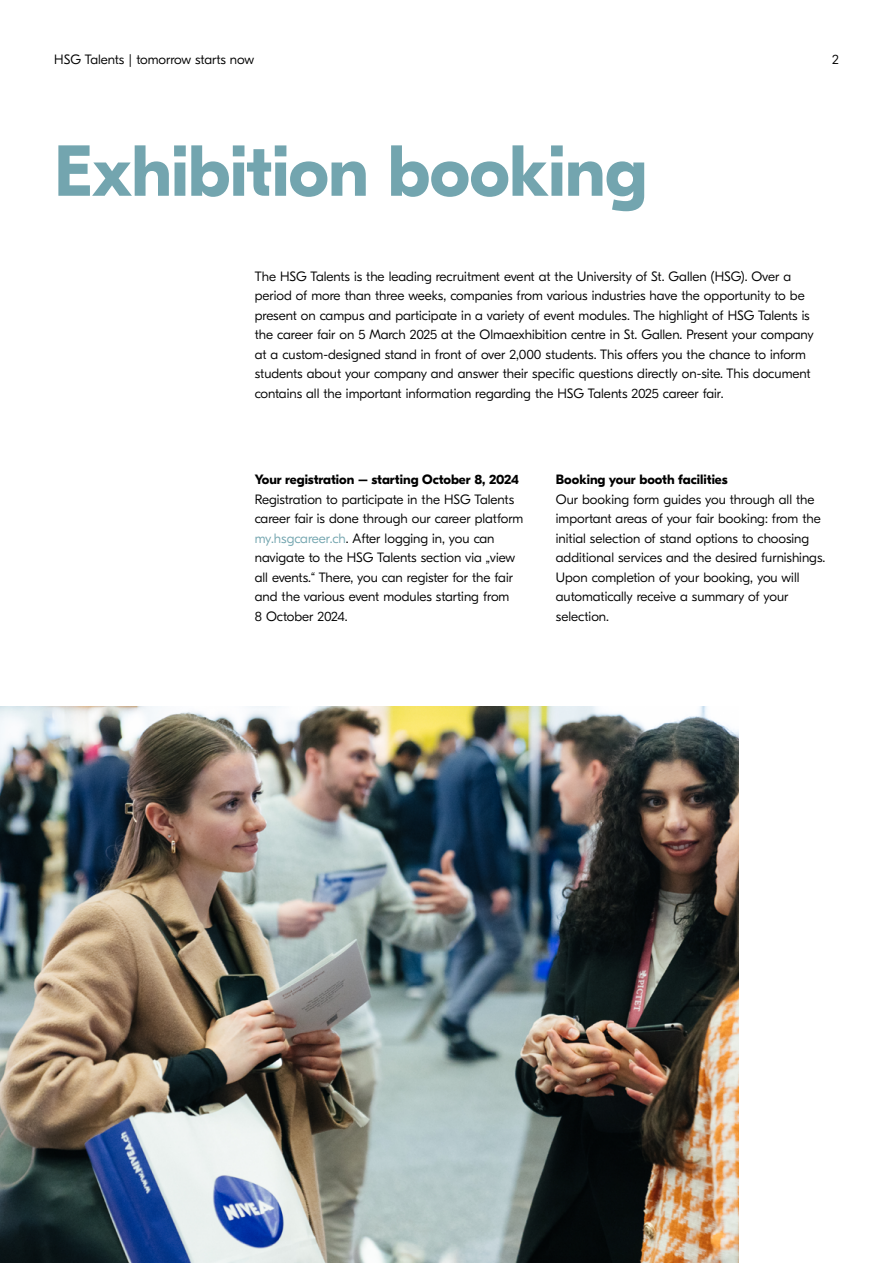
<style>
.page{position:relative;width:893px;height:1263px;background:#fff}
.page>*{position:absolute;margin:0;border:0;box-sizing:border-box;transform-origin:0 0}
.t1{font:700 72px "GT Eesti Pro Display";letter-spacing:-.01em;color:#73a5af}
.t2{font:300 13.5px/19.5px "GT Eesti Pro Display";color:#000}
.t3{font:700 13.5px "GT Eesti Pro Display";color:#000}
.s1{color:#73a5af}
</style>
<div class="page">
<img style="left:0;top:707px;width:739px;height:556px">
<p class="t2" style="left:54px;top:50px;width:202px">HSG Talents | tomorrow starts now</p>
<p class="t2" style="left:832px;top:50px;width:8px">2</p>
<h1 class="t1" style="left:54px;top:131px;width:595px">Exhibition booking</h1>
<p class="t2" style="left:255px;top:266px;width:560px">The HSG Talents is the leading recruitment event at the University of St. Gallen (HSG). Over a period of more than three weeks, companies from various industries have the opportunity to be present on campus and participate in a variety of event modules. The highlight of HSG Talents is the career fair on 5 March 2025 at the Olmaexhibition centre in St. Gallen. Present your company at a custom-designed stand in front of over 2,000 students. This offers you the chance to inform students about your company and answer their specific questions directly on-site. This document contains all the important information regarding the HSG Talents 2025 career fair.</p>
<p class="t3" style="left:255px;top:472px;width:266px">Your registration – starting October 8, 2024</p>
<p class="t2" style="left:255px;top:490px;width:270px">Registration to participate in the HSG Talents career fair is done through our career platform <span class="s1">my.hsgcareer.ch</span>. After logging in, you can navigate to the HSG Talents section via „view all events.“ There, you can register for the fair and the various event modules starting from<br>8 October 2024.</p>
<p class="t3" style="left:556px;top:472px;width:173px">Booking your booth facilities</p>
<p class="t2" style="left:556px;top:489px;width:271px">Our booking form guides you through all the important areas of your fair booking: from the initial selection of stand options to choosing additional services and the desired furnishings.<br>Upon completion of your booking, you will automatically receive a summary of your selection.</p>
</div>
